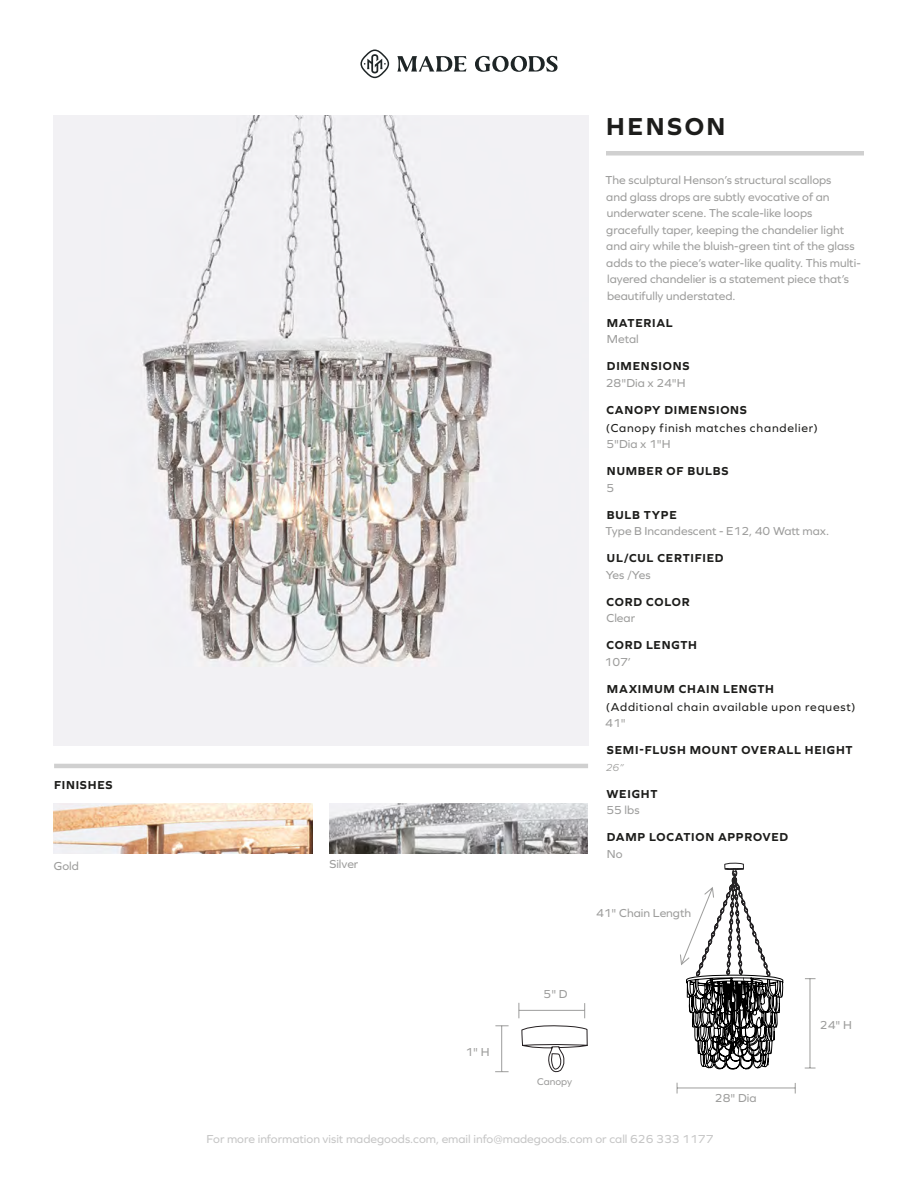
<style>
.page{position:relative;width:918px;height:1188px;background:#fff}
.page>*{position:absolute;margin:0;border:0;box-sizing:border-box;transform-origin:0 0}
.t1{font:700 25.5px "Graphie";letter-spacing:.1em;color:#1d1d1b}
.t2{font:12px/16.5px "Graphie";color:#9d9d9c}
.t3{font:700 12px "Graphie";letter-spacing:.065em;color:#1d1d1b}
.t4{font:12px "Graphie";color:#c6c6c6}
.t5{font:12px "Graphie";letter-spacing:.065em;color:#1d1d1b}
.t6{font:italic 10.5px "Graphie";color:#9d9d9c}
.t7{font:10.2px "Graphie";color:#9d9d9c}
</style>
<div class="page">
<div style="left:606px;top:151px;width:258px;height:5px;background:#d0d0d0"></div>
<svg style="left:397px;top:56px;width:161px;height:16px"></svg>
<svg style="left:360px;top:50px;width:29px;height:28px"></svg>
<hr style="left:54px;top:764px;width:534px;height:4px;background:#d0d0d0">
<img style="left:54px;top:116px;width:534px;height:629px">
<img style="left:329px;top:803px;width:259px;height:51px">
<img style="left:54px;top:803px;width:258px;height:51px">
<hr style="left:677px;top:1088px;width:118px;height:1px;background:#9d9d9c">
<hr style="left:810px;top:979px;width:1px;height:89px;background:#9d9d9c">
<svg style="left:519px;top:1003px;width:69px;height:70px"></svg>
<hr style="left:501px;top:1026px;width:1px;height:46px;background:#9d9d9c">
<svg style="left:495px;top:1025px;width:14px;height:1px"></svg>
<svg style="left:495px;top:1071px;width:14px;height:1px"></svg>
<svg style="left:677px;top:862px;width:107px;height:232px"></svg>
<p class="t3" style="left:54px;top:778px;width:60px">FINISHES</p>
<p class="t2" style="left:54px;top:858px;width:26px">Gold</p>
<p class="t2" style="left:329px;top:855px;width:31px">Silver</p>
<p class="t2" style="left:465px;top:1043px;width:26px">1" H</p>
<h1 class="t1" style="left:606px;top:111px;width:121px">HENSON</h1>
<p class="t2" style="left:606px;top:172px;width:257px">The sculptural Henson’s structural scallops<br>and glass drops are subtly evocative of an underwater scene. The scale-like loops gracefully taper, keeping the chandelier light and airy while the bluish-green tint of the glass adds to the piece’s water-like quality. This multi&shy;layered chandelier is a statement piece that’s beautifully understated.</p>
<p class="t3" style="left:607px;top:316px;width:67px">MATERIAL</p>
<p class="t2" style="left:607px;top:331px;width:33px">Metal</p>
<p class="t3" style="left:607px;top:359px;width:84px">DIMENSIONS</p>
<p class="t2" style="left:606px;top:374px;width:81px">28"Dia x 24"H</p>
<p class="t3" style="left:607px;top:403px;width:142px">CANOPY DIMENSIONS</p>
<p class="t5" style="left:606px;top:421px;width:214px">(Canopy finish matches chandelier)</p>
<p class="t2" style="left:606px;top:436px;width:66px">5"Dia x 1"H</p>
<p class="t3" style="left:607px;top:464px;width:123px">NUMBER OF BULBS</p>
<p class="t2" style="left:606px;top:479px;width:9px">5</p>
<p class="t3" style="left:607px;top:508px;width:71px">BULB TYPE</p>
<p class="t2" style="left:606px;top:523px;width:225px">Type B Incandescent - E12, 40 Watt max.</p>
<p class="t3" style="left:607px;top:551px;width:118px">UL/CUL CERTIFIED</p>
<p class="t2" style="left:606px;top:566px;width:46px">Yes /Yes</p>
<p class="t3" style="left:607px;top:595px;width:85px">CORD COLOR</p>
<p class="t2" style="left:607px;top:610px;width:30px">Clear</p>
<p class="t3" style="left:607px;top:638px;width:92px">CORD LENGTH</p>
<p class="t2" style="left:605px;top:653px;width:28px">107’</p>
<p class="t3" style="left:607px;top:682px;width:169px">MAXIMUM CHAIN LENGTH</p>
<p class="t5" style="left:606px;top:700px;width:251px">(Additional chain available upon request)</p>
<p class="t2" style="left:605px;top:715px;width:22px">41"</p>
<p class="t3" style="left:607px;top:743px;width:247px">SEMI-FLUSH MOUNT OVERALL HEIGHT</p>
<p class="t6" style="left:606px;top:761px;width:19px">26”</p>
<p class="t3" style="left:607px;top:787px;width:52px">WEIGHT</p>
<p class="t2" style="left:606px;top:802px;width:35px">55 lbs</p>
<p class="t3" style="left:607px;top:830px;width:183px">DAMP LOCATION APPROVED</p>
<p class="t2" style="left:607px;top:845px;width:17px">No</p>
<p class="t2" style="left:596px;top:905px;width:97px">41" Chain Length</p>
<p class="t2" style="left:544px;top:985px;width:26px">5" D</p>
<p class="t7" style="left:537px;top:1076px;width:37px">Canopy</p>
<p class="t2" style="left:715px;top:1090px;width:43px">28" Dia</p>
<p class="t2" style="left:820px;top:1016px;width:33px">24" H</p>
<p class="t4" style="left:207px;top:1132px;width:508px">For more information visit madegoods.com, email info@madegoods.com or call 626 333 1177</p>
</div>
